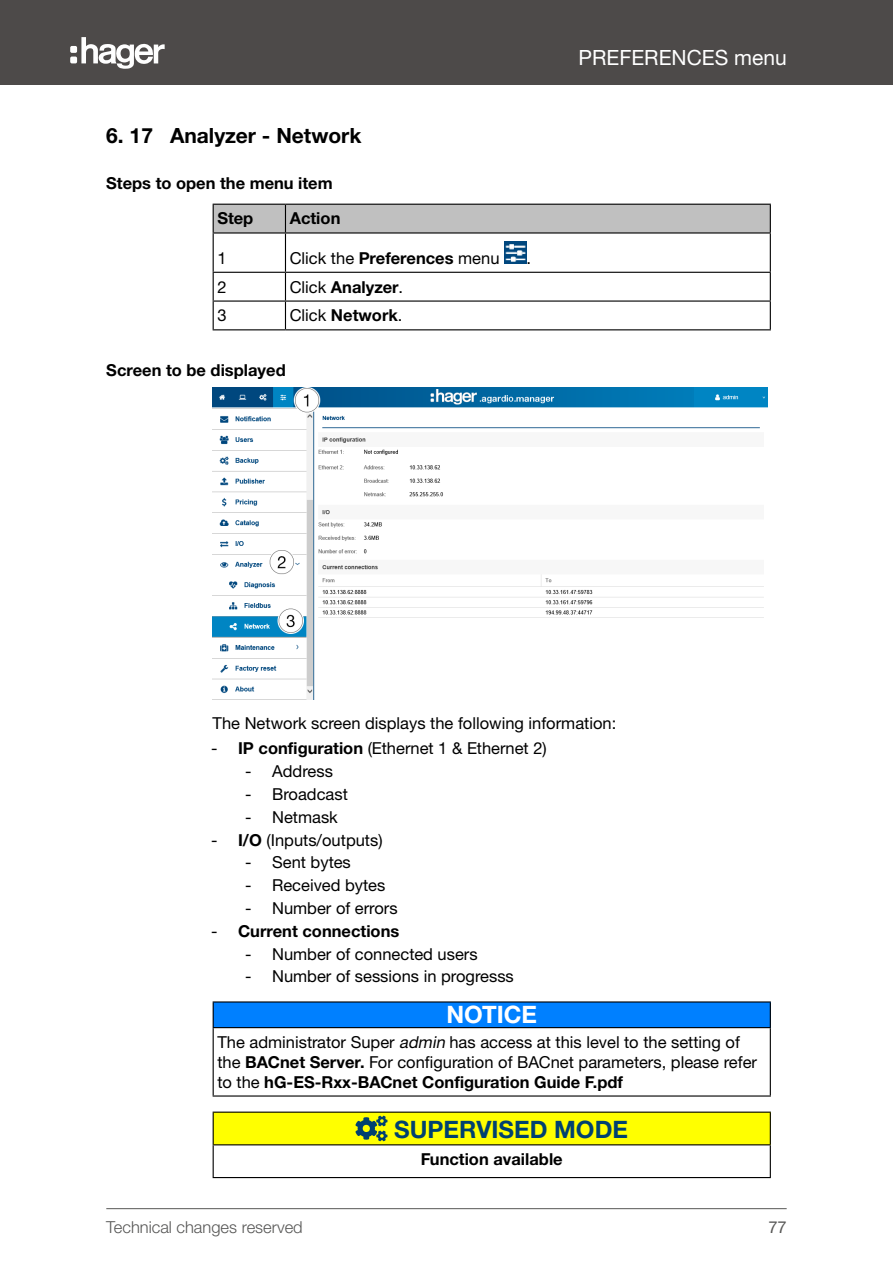
<style>
.page{position:relative;width:893px;height:1263px;background:#fff}
.page>*{position:absolute;margin:0;border:0;box-sizing:border-box;transform-origin:0 0}
.t1{font:700 24px "Helvetica Neue LTW1 G";color:#004170}
.t2{font:700 24px "Helvetica Neue LTW1 G";color:#fff}
.t3{font:700 21px "Helvetica Neue LTW1 G";color:#000}
.t4{font:21px "Helvetica Neue LTW1 G";color:#fff}
.t5{font:16.5px/19.8px "Helvetica Neue LTW1 G";color:#000}
.t6{font:700 16.5px/35.5px "Helvetica Neue LTW1 G";color:#000}
.t7{font:300 16.5px "Helvetica Neue LTW1 G";color:#575756}
.t8{font:16.5px "Helvetica Neue LTW1 G";color:#575756}
.s1{font-weight:700}
.s2{font-weight:400}
.s3{font-style:italic}
</style>
<div class="page">
<div style="left:0;top:0;width:893px;height:85px;background:#4d4a49"></div>
<svg style="left:81px;top:37px;width:84px;height:32px"></svg>
<div style="left:70px;top:46px;width:7px;height:7px;background:#fefefe;border-radius:2px"></div>
<div style="left:70px;top:57px;width:7px;height:6px;background:#fefefe;border-radius:2px"></div>
<hr style="left:106px;top:1208px;width:681px;height:1px;background:#575756">
<hr style="left:213px;top:300px;width:72px;height:2px;background:#000">
<hr style="left:285px;top:300px;width:486px;height:2px;background:#000">
<hr style="left:285px;top:234px;width:1px;height:38px;background:#000">
<svg style="left:285px;top:273px;width:1px;height:56px"></svg>
<div style="left:213px;top:204px;width:558px;height:28px;background:#c0c0c0"></div>
<svg style="left:213px;top:273px;width:1px;height:56px"></svg>
<svg style="left:770px;top:273px;width:1px;height:56px"></svg>
<hr style="left:213px;top:329px;width:72px;height:1px;background:#000">
<hr style="left:285px;top:329px;width:486px;height:1px;background:#000">
<hr style="left:213px;top:232px;width:72px;height:2px;background:#000">
<hr style="left:213px;top:234px;width:1px;height:38px;background:#000">
<hr style="left:285px;top:232px;width:486px;height:2px;background:#000">
<hr style="left:770px;top:234px;width:1px;height:38px;background:#000">
<hr style="left:213px;top:272px;width:72px;height:1px;background:#000">
<hr style="left:285px;top:272px;width:486px;height:1px;background:#000">
<img style="left:504px;top:241px;width:22px;height:23px">
<img style="left:213px;top:388px;width:554px;height:312px">
<div style="left:213px;top:1002px;width:557px;height:26px;background:#0080ff"></div>
<hr style="left:213px;top:1001px;width:558px;height:1px;background:#000">
<svg style="left:213px;top:1002px;width:1px;height:25px"></svg>
<svg style="left:770px;top:1002px;width:1px;height:25px"></svg>
<hr style="left:213px;top:1027px;width:558px;height:1px;background:#000">
<hr style="left:213px;top:1028px;width:1px;height:67px;background:#000">
<hr style="left:770px;top:1028px;width:1px;height:67px;background:#000">
<hr style="left:213px;top:1095px;width:558px;height:1px;background:#000">
<div style="left:213px;top:1112px;width:557px;height:33px;background:#ff0"></div>
<hr style="left:213px;top:1111px;width:558px;height:2px;background:#000">
<hr style="left:213px;top:1113px;width:1px;height:31px;background:#000">
<hr style="left:770px;top:1113px;width:1px;height:31px;background:#000">
<hr style="left:213px;top:1144px;width:558px;height:1px;background:#000">
<hr style="left:213px;top:1145px;width:1px;height:32px;background:#000">
<hr style="left:770px;top:1145px;width:1px;height:32px;background:#000">
<hr style="left:213px;top:1177px;width:558px;height:1px;background:#000">
<svg style="left:355px;top:1116px;width:32px;height:25px"></svg>
<p class="t3" style="left:106px;top:122px;width:257px">6. 17 Analyzer - Network</p>
<p class="t6" style="left:217px;top:165px;width:117px;text-indent:-111px">Steps to open the menu item<br>Step</p>
<p class="t6" style="left:290px;top:201px;width:52px">Action</p>
<p class="t5" style="left:217px;top:248px;width:11px">1</p>
<p class="t5" style="left:290px;top:248px;width:211px">Click the <span class="s1">Preferences</span> menu</p>
<p class="t5" style="left:526px;top:248px;width:6px">.</p>
<p class="t5" style="left:217px;top:277px;width:11px">2</p>
<p class="t6" style="left:290px;top:269px;width:115px"><span class="s2">Click</span> Analyzer<span class="s2">.</span></p>
<p class="t5" style="left:217px;top:305px;width:11px">3</p>
<p class="t6" style="left:290px;top:298px;width:114px"><span class="s2">Click</span> Network<span class="s2">.</span></p>
<p class="t6" style="left:106px;top:352px;width:181px">Screen to be displayed</p>
<p class="t4" style="left:579px;top:44px;width:210px">PREFERENCES menu</p>
<p class="t5" style="left:213px;top:713px;width:405px">The Network screen displays the following information:</p>
<p class="t5" style="left:211px;top:738px;width:337px">- <span class="s1">IP configuration</span> (Ethernet 1 &amp; Ethernet 2)</p>
<p class="t5" style="left:245px;top:761px;width:89px">- Address</p>
<p class="t5" style="left:245px;top:784px;width:104px">- Broadcast</p>
<p class="t5" style="left:245px;top:807px;width:94px">- Netmask</p>
<p class="t5" style="left:211px;top:830px;width:173px">- <span class="s1">I/O</span> (Inputs/outputs)</p>
<p class="t5" style="left:245px;top:852px;width:107px">- Sent bytes</p>
<p class="t5" style="left:245px;top:875px;width:142px">- Received bytes</p>
<p class="t5" style="left:245px;top:898px;width:154px">- Number of errors</p>
<p class="t6" style="left:211px;top:913px;width:190px"><span class="s2">-</span> Current connections</p>
<p class="t5" style="left:245px;top:944px;width:234px">- Number of connected users</p>
<p class="t5" style="left:245px;top:966px;width:270px">- Number of sessions in progresss</p>
<h1 class="t2" style="left:446px;top:1000px;width:92px">NOTICE</h1>
<p class="t5" style="left:217px;top:1032px;width:541px">The administrator Super <span class="s3">admin</span> has access at this level to the setting of the <span class="s1">BACnet Server.</span> For configuration of BACnet parameters, please refer to the <span class="s1">hG-ES-Rxx-BACnet Configuration Guide F.pdf</span></p>
<h1 class="t1" style="left:394px;top:1115px;width:235px">SUPERVISED MODE</h1>
<p class="t6" style="left:421px;top:1141px;width:144px">Function available</p>
<p class="t7" style="left:106px;top:1217px;width:198px">Technical changes reserved</p>
<p class="t8" style="left:768px;top:1217px;width:20px">77</p>
</div>
